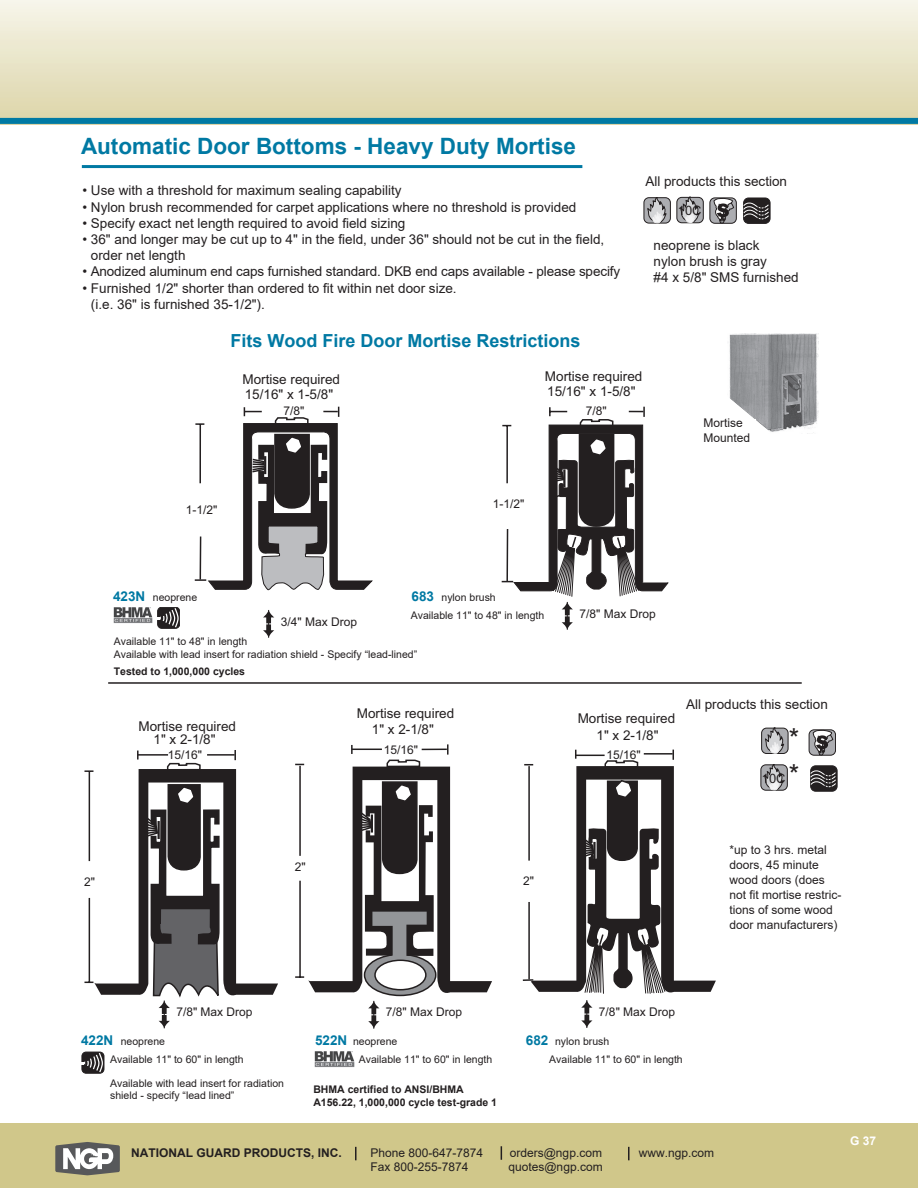
<style>
.page{position:relative;width:918px;height:1188px;background:#fff}
.page>*{position:absolute;margin:0;border:0;box-sizing:border-box;transform-origin:0 0}
.t1{font:27px/36px "Arial";color:#231f20}
.t2{font:700 22.5px "Arial";color:#0079a3}
.t3{font:700 18px "Arial";color:#0079a3}
.t4{font:13.5px/16.2px "Arial";color:#231f20}
.t5{font:12.9px "Arial";color:#231f20}
.t6{font:12px/15px "Arial";color:#231f20}
.t7{font:700 12px "Arial";color:#231f20}
.t8{font:700 12px "Arial";color:#fff}
.t9{font:10.5px/18px "Arial";color:#231f20}
.t10{font:700 10.5px/12.6px "Arial";color:#231f20}
.s1{font-weight:700;font-size:13.5px;color:#0079a3}
</style>
<div class="page">
<div style="left:0;top:0;width:918px;height:124px;background:linear-gradient(to bottom,#f6f5ea,#dcd4a8)"></div>
<div style="left:0;top:1124px;width:918px;height:64px;background:#d0c78a"></div>
<svg style="left:501px;top:1146px;width:1px;height:14px"></svg>
<svg style="left:355px;top:1147px;width:2px;height:13px"></svg>
<svg style="left:628px;top:1147px;width:2px;height:13px"></svg>
<svg style="left:55px;top:1142px;width:65px;height:33px;background:#9a9994"></svg>
<div style="left:0;top:118px;width:918px;height:6px;background:#0079a3"></div>
<svg style="left:195px;top:407px;width:177px;height:231px"></svg>
<svg style="left:501px;top:406px;width:167px;height:224px"></svg>
<div style="left:157px;top:607px;width:23px;height:21px;border:1px solid #231f20;border-radius:4px"></div>
<svg style="left:157px;top:607px;width:22px;height:21px"></svg>
<div style="left:644px;top:198px;width:26px;height:25px;background:#acadb1;border-radius:5px"></div>
<div style="left:644px;top:197px;width:27px;height:26px;border:1px solid #231f20;border-radius:5px"></div>
<svg style="left:648px;top:197px;width:19px;height:27px"></svg>
<div style="left:677px;top:197px;width:26px;height:26px;background:#acadb1;border-radius:5px"></div>
<div style="left:676px;top:197px;width:28px;height:26px;border:1px solid #231f20;border-radius:5px"></div>
<svg style="left:680px;top:197px;width:20px;height:27px"></svg>
<div style="left:744px;top:198px;width:26px;height:25px;background:#231f20;border-radius:5px"></div>
<div style="left:743px;top:198px;width:27px;height:26px;border:1px solid #231f20;border-radius:5px"></div>
<svg style="left:743px;top:200px;width:27px;height:21px"></svg>
<div style="left:710px;top:198px;width:26px;height:25px;background:#acadb1;border-radius:5px"></div>
<div style="left:709px;top:197px;width:28px;height:27px;border:1px solid #231f20;border-radius:5px"></div>
<svg style="left:714px;top:198px;width:20px;height:26px"></svg>
<hr style="left:108px;top:682px;width:694px;height:2px;background:#231f20">
<svg style="left:84px;top:750px;width:194px;height:279px"></svg>
<svg style="left:295px;top:744px;width:197px;height:285px"></svg>
<svg style="left:81px;top:1052px;width:23px;height:21px"></svg>
<div style="left:762px;top:728px;width:26px;height:26px;background:#acadb1;border-radius:5px"></div>
<div style="left:761px;top:728px;width:27px;height:26px;border:1px solid #231f20;border-radius:5px"></div>
<svg style="left:765px;top:728px;width:19px;height:26px"></svg>
<div style="left:761px;top:765px;width:26px;height:25px;background:#acadb1;border-radius:5px"></div>
<div style="left:760px;top:764px;width:27px;height:27px;border:1px solid #231f20;border-radius:5px"></div>
<svg style="left:764px;top:764px;width:20px;height:27px"></svg>
<div style="left:810px;top:766px;width:27px;height:25px;border:1px solid #231f20;border-radius:5px"></div>
<svg style="left:810px;top:768px;width:27px;height:21px"></svg>
<div style="left:809px;top:730px;width:27px;height:25px;background:#acadb1;border-radius:5px"></div>
<div style="left:809px;top:729px;width:27px;height:27px;border:1px solid #231f20;border-radius:5px"></div>
<svg style="left:813px;top:730px;width:20px;height:25px"></svg>
<hr style="left:82px;top:165px;width:500px;height:3px;background:#0079a3">
<img style="left:729px;top:333px;width:89px;height:100px">
<svg style="left:729px;top:396px;width:41px;height:37px"></svg>
<div style="left:704px;top:419px;width:52px;height:36px;background:#fff"></div>
<svg style="left:523px;top:749px;width:193px;height:279px"></svg>
<img style="left:113px;top:607px;width:40px;height:16px">
<img style="left:314px;top:1051px;width:40px;height:16px">
<h2 class="t2" style="left:81px;top:130px;width:497px">Automatic Door Bottoms - Heavy Duty Mortise</h2>
<p class="t4" style="left:82px;top:182px;width:321px">• Use with a threshold for maximum sealing capability</p>
<p class="t4" style="left:82px;top:199px;width:495px">• Nylon brush recommended for carpet applications where no threshold is provided</p>
<p class="t4" style="left:82px;top:215px;width:324px">• Specify exact net length required to avoid field sizing</p>
<p class="t4" style="left:91px;top:231px;width:515px;text-indent:-8px">• 36" and longer may be cut up to 4" in the field, under 36" should not be cut in the field, order net length</p>
<p class="t4" style="left:82px;top:263px;width:539px">• Anodized aluminum end caps furnished standard. DKB end caps available - please specify</p>
<p class="t4" style="left:91px;top:280px;width:367px;text-indent:-8px">• Furnished 1/2" shorter than ordered to fit within net door size. (i.e. 36" is furnished 35-1/2").</p>
<h3 class="t3" style="left:231px;top:328px;width:352px">Fits Wood Fire Door Mortise Restrictions</h3>
<p class="t4" style="left:645px;top:173px;width:143px">All products this section</p>
<p class="t5" style="left:678px;top:202px;width:25px">10C</p>
<p class="t4" style="left:654px;top:237px;width:147px">neoprene is black<br>nylon brush is gray<br>#4 x 5/8" SMS furnished</p>
<p class="t4" style="left:243px;top:372px;width:99px;line-height:15px">Mortise required<br>15/16" x 1-5/8"</p>
<p class="t6" style="left:284px;top:403px;width:22px">7/8"</p>
<p class="t6" style="left:186px;top:502px;width:33px">1-1/2"</p>
<p class="t4" style="left:545px;top:369px;width:99px;line-height:15px">Mortise required<br>15/16" x 1-5/8"</p>
<p class="t6" style="left:586px;top:403px;width:22px">7/8"</p>
<p class="t6" style="left:493px;top:496px;width:33px">1-1/2"</p>
<p class="t6" style="left:704px;top:416px;width:48px;line-height:14.4px">Mortise<br>Mounted</p>
<p class="t9" style="left:113px;top:588px;width:86px"><span class="s1">423N</span> neoprene</p>
<p class="t6" style="left:281px;top:614px;width:78px">3/4" Max Drop</p>
<p class="t9" style="left:412px;top:588px;width:86px"><span class="s1">683</span> nylon brush</p>
<p class="t9" style="left:411px;top:606px;width:135px">Available 11" to 48" in length</p>
<p class="t9" style="left:114px;top:635px;width:305px;line-height:12.6px">Available 11" to 48" in length<br>Available with lead insert for radiation shield - Specify “lead-lined”</p>
<p class="t10" style="left:114px;top:665px;width:133px">Tested to 1,000,000 cycles</p>
<p class="t4" style="left:138px;top:719px;width:99px;line-height:13.5px;text-align:center">Mortise required<br>1" x 2-1/8"</p>
<p class="t6" style="left:168px;top:748px;width:36px">15/16"</p>
<p class="t4" style="left:357px;top:705px;width:99px;text-align:center">Mortise required<br>1" x 2-1/8"</p>
<p class="t6" style="left:384px;top:743px;width:36px">15/16"</p>
<p class="t6" style="left:84px;top:874px;width:12px">2"</p>
<p class="t6" style="left:295px;top:859px;width:12px">2"</p>
<p class="t6" style="left:523px;top:873px;width:12px">2"</p>
<p class="t6" style="left:579px;top:606px;width:78px">7/8" Max Drop</p>
<p class="t4" style="left:578px;top:710px;width:99px;text-align:center">Mortise required<br>1" x 2-1/8"</p>
<p class="t6" style="left:606px;top:747px;width:36px">15/16"</p>
<p class="t4" style="left:686px;top:696px;width:143px">All products this section</p>
<h1 class="t1" style="left:789px;top:720px;width:12px">* *</h1>
<p class="t5" style="left:762px;top:769px;width:25px">10C</p>
<p class="t6" style="left:729px;top:842px;width:114px">*up to 3 hrs. metal doors, 45 minute wood doors (does not fit mortise restric&shy;tions of some wood door manufacturers)</p>
<p class="t6" style="left:176px;top:1005px;width:78px">7/8" Max Drop</p>
<p class="t9" style="left:110px;top:1033px;width:135px;text-indent:-29px"><span class="s1">422N</span> neoprene<br>Available 11" to 60" in length</p>
<p class="t9" style="left:110px;top:1078px;width:175px;line-height:12px">Available with lead insert for radiation shield - specify “lead lined”</p>
<p class="t6" style="left:599px;top:1004px;width:78px">7/8" Max Drop</p>
<p class="t6" style="left:386px;top:1005px;width:78px">7/8" Max Drop</p>
<p class="t9" style="left:359px;top:1033px;width:135px;text-indent:-44px"><span class="s1">522N</span> neoprene<br>Available 11" to 60" in length</p>
<p class="t9" style="left:549px;top:1032px;width:135px;text-indent:-23px"><span class="s1">682</span> nylon brush<br>Available 11" to 60" in length</p>
<p class="t10" style="left:313px;top:1083px;width:185px">BHMA certified to ANSI/BHMA<br>A156.22, 1,000,000 cycle test-grade 1</p>
<p class="t7" style="left:131px;top:1144px;width:212px">NATIONAL GUARD PRODUCTS, INC.</p>
<p class="t6" style="left:370px;top:1145px;width:114px">Phone 800-647-7874</p>
<p class="t6" style="left:510px;top:1145px;width:94px">orders@ngp.com</p>
<p class="t6" style="left:639px;top:1145px;width:77px">www.ngp.com</p>
<p class="t6" style="left:370px;top:1159px;width:100px">Fax 800-255-7874</p>
<p class="t6" style="left:508px;top:1159px;width:96px">quotes@ngp.com</p>
<p class="t8" style="left:850px;top:1132px;width:28px">G 37</p>
</div>
